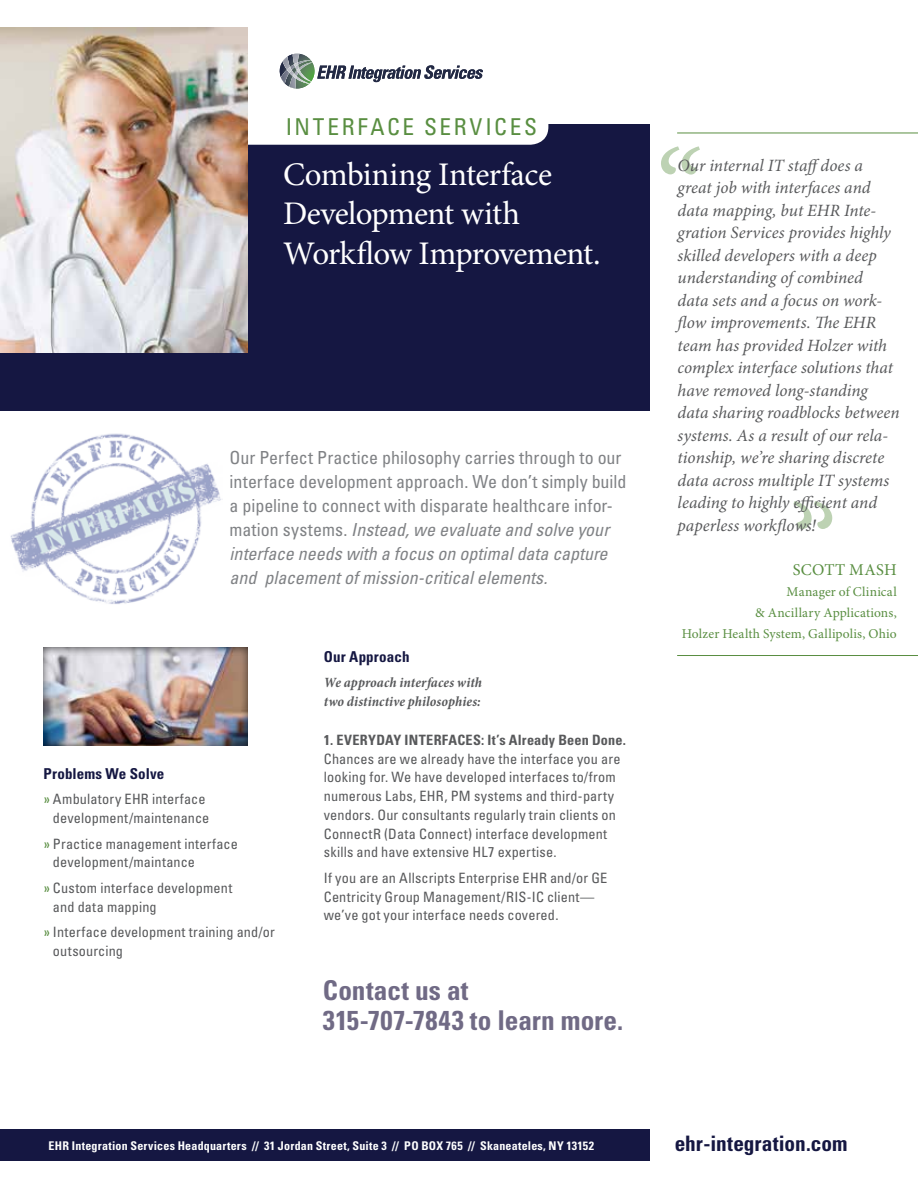
<style>
.page{position:relative;width:918px;height:1188px;background:#fff}
.page>*{position:absolute;margin:0;border:0;box-sizing:border-box;transform-origin:0 0}
.t1{font:italic 122.1px "Minion Pro";color:#598e41}
.t2{font:33px/39.6px "Minion Pro";letter-spacing:-.02em;color:#fff}
.t3{font:700 condensed 27.3px/30px "Univers LT Std";letter-spacing:.01em;color:#706a85}
.t4{font:condensed 23.25px "Univers LT Std";letter-spacing:.115em;color:#598e41}
.t5{font:700 condensed 21.3px "Univers LT Std";color:#151742}
.t6{font:condensed 18px/24px "Univers LT Std";color:#808285}
.t7{font:italic 17.25px/22.5px "Minion Pro";color:#58595b}
.t8{font:16.5px "Minion Pro";letter-spacing:.015em;color:#598e41}
.t9{font:700 condensed 15px "Univers LT Std";letter-spacing:.01em;color:#151742}
.t10{font:condensed 14.25px/18.8px "Univers LT Std";letter-spacing:.01em;color:#58595b}
.t11{font:italic 700 condensed 14.25px/18.8px "Minion Pro";letter-spacing:.005em;color:#58595b}
.t12{font:700 condensed 14.25px "Univers LT Std";letter-spacing:.02em;color:#58595b}
.t13{font:13.5px/21px "Minion Pro";letter-spacing:.01em;color:#598e41;text-align:right}
.t14{font:700 condensed 12px "Univers LT Std";letter-spacing:.02em;color:#fff}
.s1{font-style:italic}
.s2{color:#598e41}
</style>
<div class="page">
<div style="left:0;top:124px;width:649px;height:286px;background:#151742"></div>
<div style="left:173px;top:97px;width:375px;height:48px;background:#fff;border-radius:18px"></div>
<div style="left:0;top:1130px;width:649px;height:31px;background:#151742"></div>
<img style="left:10px;top:433px;width:211px;height:171px">
<img style="left:0;top:27px;width:248px;height:326px">
<hr style="left:677px;top:655px;width:241px;height:1px;background:#598e41">
<hr style="left:677px;top:133px;width:241px;height:1px;background:#598e41">
<div style="left:42px;top:647px;width:207px;height:101px;background:#000;opacity:.75"></div>
<svg style="left:279px;top:54px;width:204px;height:35px"></svg>
<h3 class="t4" style="left:286px;top:112px;width:253px">INTERFACE SERVICES</h3>
<h2 class="t2" style="left:283px;top:156px;width:319px">Combining Interface<br>Development with<br>Workflow Improvement.</h2>
<p class="t6" style="left:230px;top:445px;width:399px">Our Perfect Practice philosophy carries through to our interface development approach. We don’t simply build a pipeline to connect with disparate healthcare infor&shy;mation systems. <span class="s1">Instead, we evaluate and solve your interface needs with a focus on optimal data capture and placement of mission-critical elements.</span></p>
<p class="t9" style="left:44px;top:764px;width:122px">Problems We Solve</p>
<p class="t10" style="left:44px;top:790px;width:167px;text-align:right"><span class="s2">»</span> Ambulatory EHR interface development/maintenance</p>
<p class="t10" style="left:53px;top:834px;width:186px;text-indent:-9px"><span class="s2">»</span> Practice management interface development/maintance</p>
<p class="t10" style="left:53px;top:878px;width:181px;text-indent:-9px"><span class="s2">»</span> Custom interface development and data mapping</p>
<p class="t10" style="left:53px;top:922px;width:223px;text-indent:-9px"><span class="s2">»</span> Interface development training and/or outsourcing</p>
<p class="t9" style="left:324px;top:647px;width:87px">Our Approach</p>
<p class="t11" style="left:324px;top:674px;width:160px">We approach interfaces with two distinctive philosophies:</p>
<p class="t12" style="left:324px;top:731px;width:304px">1. EVERYDAY INTERFACES: It’s Already Been Done.</p>
<p class="t10" style="left:324px;top:749px;width:298px">Chances are we already have the interface you are looking for. We have developed interfaces to/from numerous Labs, EHR, PM systems and third-party vendors. Our consultants regularly train clients on ConnectR (Data Connect) interface development skills and have extensive HL7 expertise.</p>
<p class="t10" style="left:324px;top:868px;width:285px">If you are an Allscripts Enterprise EHR and/or GE<br>Centricity Group Management/RIS-IC client— we’ve got your interface needs covered.</p>
<h3 class="t3" style="left:323px;top:976px;width:302px">Contact us at<br>315-707-7843 to learn more.</h3>
<h1 class="t1" style="left:647px;top:121px;width:49px">“</h1>
<p class="t7" style="left:678px;top:155px;width:223px">Our internal IT staffdoes a great job with interfaces and data mapping, but EHR Inte&shy;gration Services provides highly skilled developers with a deep understanding of combined<br>data sets and a focus on work&shy;flow improvements. The EHR team has provided Holzer with complex interface solutions that have removed long-standing data sharing roadblocks between systems. As a result of our rela&shy;tionship, we’re sharing discrete data across multiple IT systems leading to highly efficient and paperless workflows!</p>
<p class="t8" style="left:793px;top:560px;width:105px">SCOTT MASH</p>
<p class="t13" style="left:682px;top:582px;width:217px">Manager of Clinical<br>&amp; Ancillary Applications,<br>Holzer Health System, Gallipolis, Ohio</p>
<p class="t14" style="left:49px;top:1139px;width:547px">EHR Integration Services Headquarters // 31 Jordan Street, Suite 3 // PO BOX 765 // Skaneateles, NY 13152</p>
<h3 class="t5" style="left:675px;top:1130px;width:174px">ehr-integration.com</h3>
</div>
